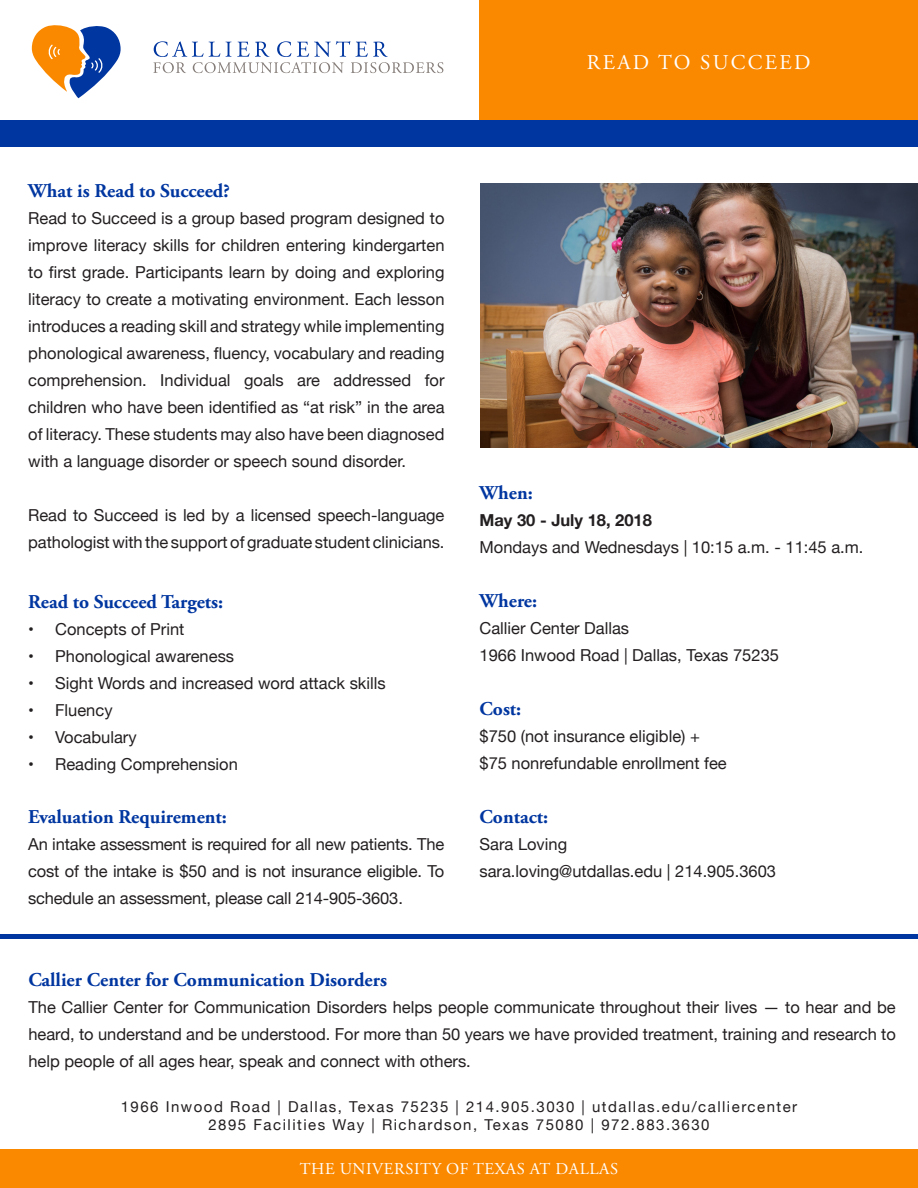
<style>
.page{position:relative;width:918px;height:1188px;background:#fff}
.page>*{position:absolute;margin:0;border:0;box-sizing:border-box;transform-origin:0 0}
.t1{font:21px "Adobe Garamond Pro";letter-spacing:.115em;color:#fff}
.t2{font:700 19.5px "Adobe Garamond Pro";color:#0036a0}
.t3{font:16.5px/27px "Helvetica Neue";color:#231f20;text-align:justify}
.t4{font:16.5px "Adobe Garamond Pro";letter-spacing:.035em;color:#fff}
.t5{font:700 16.5px "Helvetica Neue";color:#231f20}
.t6{font:15px "Helvetica Neue";letter-spacing:.1em;color:#231f20}
</style>
<div class="page">
<svg style="left:32px;top:25px;width:89px;height:73px"></svg>
<svg style="left:153px;top:41px;width:290px;height:32px"></svg>
<div style="left:480px;top:0;width:438px;height:127px;background:#fa8900"></div>
<div style="left:0;top:120px;width:918px;height:27px;background:#0036a0"></div>
<div style="left:0;top:1150px;width:918px;height:38px;background:#fa8900"></div>
<div style="left:0;top:934px;width:918px;height:5px;background:#0036a0"></div>
<img style="left:480px;top:184px;width:438px;height:264px">
<p class="t1" style="left:587px;top:50px;width:225px">READ TO SUCCEED</p>
<p class="t2" style="left:28px;top:180px;width:203px">What is Read to Succeed?</p>
<p class="t3" style="left:28px;top:206px;width:418px">Read to Succeed is a group based program designed to improve literacy skills for children entering kindergarten to first grade. Participants learn by doing and exploring literacy to create a motivating environment. Each lesson introduces a reading skill and strategy while implementing phonological awareness, fluency, vocabulary and reading comprehension. Individual goals are addressed for children who have been identified as “at risk” in the area of literacy. These students may also have been diagnosed with a language disorder or speech sound disorder.</p>
<p class="t3" style="left:28px;top:503px;width:418px">Read to Succeed is led by a licensed speech-language pathologist with the support of graduate student clinicians.</p>
<p class="t2" style="left:28px;top:590px;width:197px">Read to Succeed Targets:</p>
<p class="t3" style="left:28px;top:616px;width:158px">• Concepts of Print</p>
<p class="t3" style="left:28px;top:643px;width:208px">• Phonological awareness</p>
<p class="t3" style="left:28px;top:670px;width:359px">• Sight Words and increased word attack skills</p>
<p class="t3" style="left:28px;top:697px;width:86px">• Fluency</p>
<p class="t3" style="left:28px;top:724px;width:110px">• Vocabulary</p>
<p class="t3" style="left:28px;top:751px;width:211px">• Reading Comprehension</p>
<p class="t2" style="left:28px;top:806px;width:200px">Evaluation Requirement:</p>
<p class="t3" style="left:28px;top:832px;width:418px">An intake assessment is required for all new patients. The cost of the intake is $50 and is not insurance eligible. To schedule an assessment, please call 214-905-3603.</p>
<p class="t2" style="left:480px;top:482px;width:55px">When:</p>
<p class="t5" style="left:480px;top:507px;width:174px">May 30 - July 18, 2018</p>
<p class="t3" style="left:480px;top:535px;width:385px">Mondays and Wednesdays | 10:15 a.m. - 11:45 a.m.</p>
<p class="t2" style="left:480px;top:590px;width:59px">Where:</p>
<p class="t3" style="left:480px;top:616px;width:301px">Callier Center Dallas<br>1966 Inwood Road | Dallas, Texas 75235</p>
<p class="t2" style="left:480px;top:698px;width:43px">Cost:</p>
<p class="t3" style="left:480px;top:724px;width:249px">$750 (not insurance eligible) + $75 nonrefundable enrollment fee</p>
<p class="t2" style="left:480px;top:806px;width:70px">Contact:</p>
<p class="t3" style="left:480px;top:832px;width:89px">Sara Loving</p>
<p class="t3" style="left:480px;top:859px;width:298px">sara.loving@utdallas.edu | 214.905.3603</p>
<p class="t2" style="left:28px;top:968px;width:360px">Callier Center for Communication Disorders</p>
<p class="t3" style="left:28px;top:994px;width:869px">The Callier Center for Communication Disorders helps people communicate throughout their lives — to hear and be heard, to understand and be understood. For more than 50 years we have provided treatment, training and research to help people of all ages hear, speak and connect with others.</p>
<p class="t6" style="left:121px;top:1096px;width:678px">1966 Inwood Road | Dallas, Texas 75235 | 214.905.3030 | utdallas.edu/calliercenter</p>
<p class="t6" style="left:208px;top:1114px;width:503px">2895 Facilities Way | Richardson, Texas 75080 | 972.883.3630</p>
<p class="t4" style="left:300px;top:1159px;width:320px">THE UNIVERSITY OF TEXAS AT DALLAS</p>
</div>
